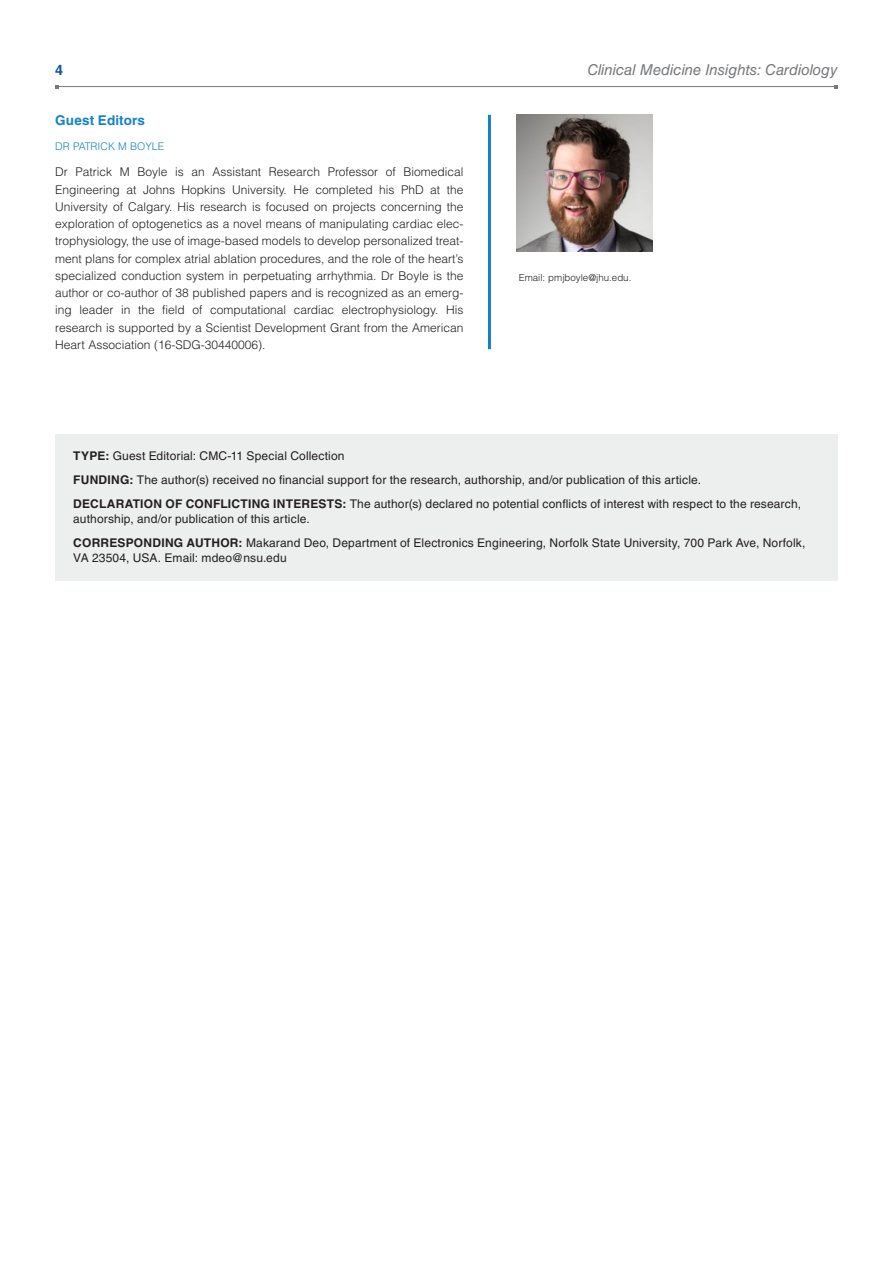
<style>
.page{position:relative;width:893px;height:1263px;background:#fff}
.page>*{position:absolute;margin:0;border:0;box-sizing:border-box;transform-origin:0 0}
.t1{font:italic 15px "Helvetica LT Std";letter-spacing:-.005em;color:#76787b}
.t2{font:700 14.25px "Helvetica LT Std";color:#1055a4}
.t3{font:700 13.5px "Helvetica LT Std";letter-spacing:.01em;color:#1582c5}
.t4{font:300 12px/17.2px "Helvetica LT Std";color:#231f20;text-align:justify}
.t5{font:12px/24px "Helvetica LT Std";letter-spacing:.015em;color:#231f20}
.t6{font:300 10.5px "Helvetica LT Std";color:#1582c5}
.t7{font:300 9.75px "Helvetica LT Std";color:#231f20}
.s1{font-weight:700}
</style>
<div class="page">
<hr style="left:57px;top:86px;width:779px;height:1px;background:#76787b">
<hr style="left:488px;top:115px;width:3px;height:234px;background:#1582c5">
<img style="left:516px;top:115px;width:137px;height:137px">
<div style="left:55px;top:434px;width:783px;height:146px;background:#edeeee"></div>
<p class="t2" style="left:55px;top:61px;width:9px">4</p>
<p class="t1" style="left:587px;top:61px;width:252px">Clinical Medicine Insights: Cardiology</p>
<p class="t3" style="left:55px;top:112px;width:91px">Guest Editors</p>
<p class="t6" style="left:55px;top:140px;width:110px">DR PATRICK M BOYLE</p>
<p class="t4" style="left:55px;top:163px;width:410px">Dr Patrick M Boyle is an Assistant Research Professor of Biomedical Engineering at Johns Hopkins University. He completed his PhD at the University of Calgary. His research is focused on projects concerning the exploration of optogenetics as a novel means of manipulating cardiac elec&shy;trophysiology, the use of image-based models to develop personalized treat&shy;ment plans for complex atrial ablation procedures, and the role of the heart’s specialized conduction system in perpetuating arrhythmia. Dr Boyle is the author or co-author of 38 published papers and is recognized as an emerg&shy;ing leader in the field of computational cardiac electrophysiology. His research is supported by a Scientist Development Grant from the American Heart Association (16-SDG-30440006).</p>
<p class="t7" style="left:519px;top:271px;width:114px">Email: pmjboyle@jhu.edu.</p>
<p class="t5" style="left:73px;top:444px;width:729px"><span class="s1">TYPE:</span> Guest Editorial: CMC-11 Special Collection<br><span class="s1">FUNDING:</span> The author(s) received no financial support for the research, authorship, and/or publication of this article.<br><span class="s1">DECLARATION OF CONFLICTING INTERESTS:</span> The author(s) declared no potential conflicts of interest with respect to the research,</p>
<p class="t5" style="left:73px;top:507px;width:734px">authorship, and/or publication of this article.<br><span class="s1">CORRESPONDING AUTHOR:</span> Makarand Deo, Department of Electronics Engineering, Norfolk State University, 700 Park Ave, Norfolk,</p>
<p class="t5" style="left:73px;top:546px;width:215px">VA 23504, USA. Email: mdeo@nsu.edu</p>
</div>
